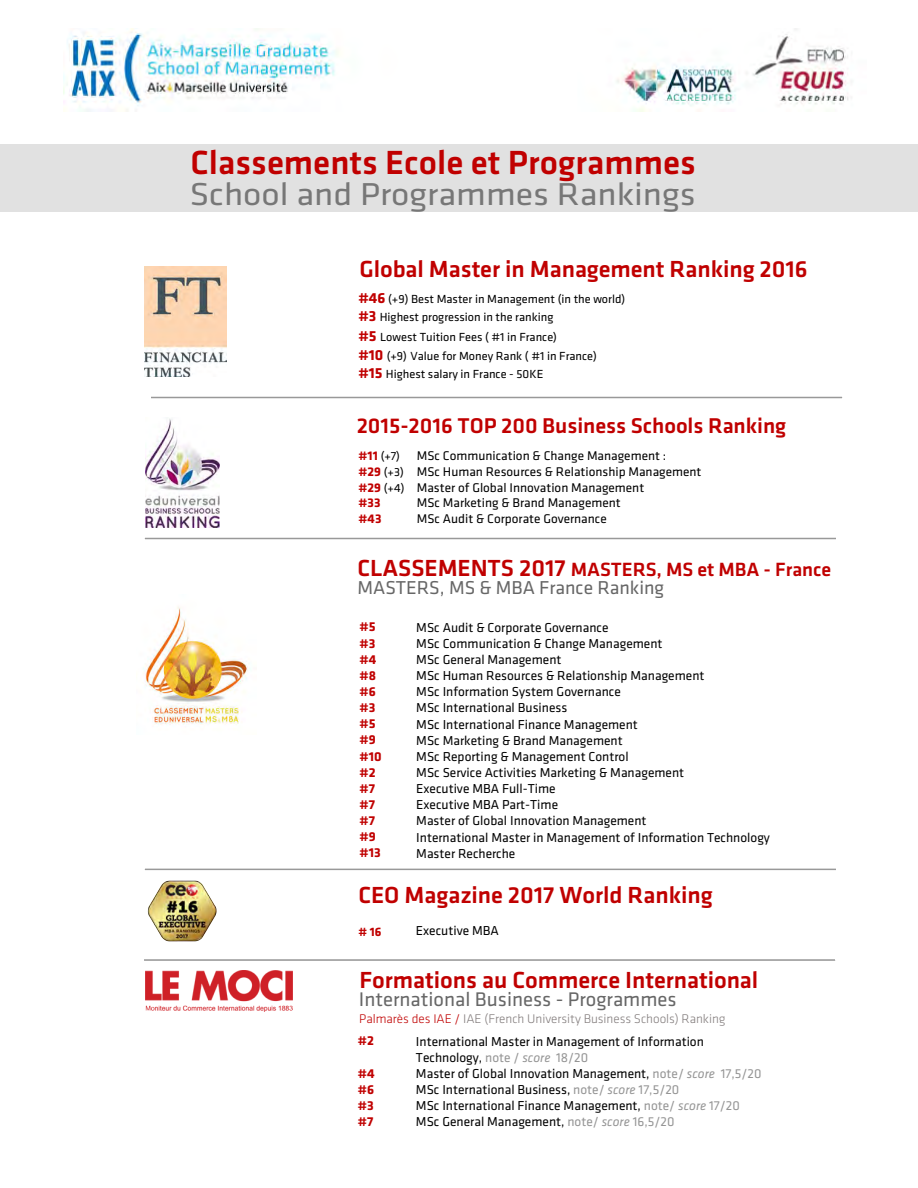
<style>
.page{position:relative;width:918px;height:1188px;background:#fff}
.page>*{position:absolute;margin:0;border:0;box-sizing:border-box;transform-origin:0 0}
.t1{font:500 34.65px "Klavika";color:#c00000}
.t2{font:32.85px "Klavika";color:#777;scale:1.1 1}
.t3{font:500 24.15px "Klavika";letter-spacing:-.005em;color:#c00000}
.t4{font:500 22.2px "Klavika";letter-spacing:-.005em;color:#c00000}
.t5{font:20.4px "Klavika";color:#676767}
.t6{font:500 19.95px "Klavika";letter-spacing:-.005em;color:#c00000}
.t7{font:19.35px "Klavika";color:#676767}
.t8{font:13.5px/16.2px "Klavika";color:#020202}
.t9{font:700 13.5px/16.2px "Klavika";color:#c00000}
.t10{font:13.05px/15.8px "Klavika";color:#000}
.t11{font:300 13.05px "Klavika";letter-spacing:-.005em;color:#827c7c}
.t12{font:700 13.05px/15.8px "Klavika";color:#c00000}
.t13{font:700 12.75px "Klavika";color:#c00000}
.t14{font:12.15px/15.8px "Klavika";color:#000}
.s1{font-weight:700;font-size:15.15px;color:#c00000}
.s2{font-weight:700;font-size:13.05px;color:#c00000}
.s3{font-size:24.15px}
.s4{color:#c00000}
.s5{color:#959595}
.s6{font-style:italic;color:#959595}
</style>
<div class="page">
<div style="left:0;top:144px;width:918px;height:67px;background:#e1e1e1"></div>
<img style="left:63px;top:28px;width:786px;height:84px">
<img style="left:145px;top:267px;width:82px;height:110px">
<img style="left:145px;top:418px;width:75px;height:109px">
<img style="left:143px;top:606px;width:107px;height:119px">
<hr style="left:151px;top:397px;width:691px;height:1px;background:#999">
<hr style="left:145px;top:538px;width:691px;height:1px;background:#999">
<hr style="left:145px;top:869px;width:691px;height:1px;background:#999">
<hr style="left:144px;top:959px;width:691px;height:2px;background:#999">
<img style="left:145px;top:970px;width:147px;height:41px">
<img style="left:148px;top:880px;width:69px;height:62px">
<h1 class="t1" style="left:191px;top:143px;width:507px">Classements Ecole et Programmes</h1>
<h2 class="t2" style="left:190px;top:177px;width:461px">School and Programmes Rankings</h2>
<h3 class="t3" style="left:359px;top:256px;width:450px">Global Master in Management Ranking 2016</h3>
<p class="t14" style="left:358px;top:290px;width:268px;line-height:18.3px"><span class="s1">#46</span> (+9) Best Master in Management (in the world) <span class="s1">#3</span> Highest progression in the ranking</p>
<p class="t14" style="left:358px;top:327px;width:240px;line-height:19.4px"><span class="s1">#5</span> Lowest Tuition Fees ( #1 in France)<br><span class="s1">#10</span> (+9) Value for Money Rank ( #1 in France)</p>
<p class="t14" style="left:358px;top:367px;width:186px"><span class="s1">#15</span> Highest salary in France - 50KE</p>
<h3 class="t4" style="left:357px;top:413px;width:431px">2015-2016 TOP 200 Business Schools Ranking</h3>
<p class="t14" style="left:359px;top:448px;width:47px"><span class="s2">#11</span> (+7) <span class="s2">#29</span> (+3) <span class="s2">#29</span> (+4)</p>
<p class="t12" style="left:359px;top:495px;width:24px">#33 #43</p>
<p class="t10" style="left:417px;top:448px;width:286px">MSc Communication &amp; Change Management :<br>MSc Human Resources &amp; Relationship Management Master of Global Innovation Management<br>MSc Marketing &amp; Brand Management<br>MSc Audit &amp; Corporate Governance</p>
<h3 class="t6" style="left:357px;top:559px;width:475px"><span class="s3">CLASSEMENTS 2017</span> MASTERS, MS et MBA - France</h3>
<h3 class="t7" style="left:357px;top:577px;width:308px">MASTERS, MS &amp; MBA France Ranking</h3>
<p class="t9" style="left:360px;top:619px;width:24px">#5 #3 #4 #8 #6 #3 #5 #9 #10 #2 #7 #7 #7 #9 #13</p>
<p class="t8" style="left:416px;top:619px;width:355px">MSc Audit &amp; Corporate Governance<br>MSc Communication &amp; Change Management<br>MSc General Management<br>MSc Human Resources &amp; Relationship Management<br>MSc Information System Governance<br>MSc International Business<br>MSc International Finance Management<br>MSc Marketing &amp; Brand Management<br>MSc Reporting &amp; Management Control<br>MSc Service Activities Marketing &amp; Management<br>Executive MBA Full-Time<br>Executive MBA Part-Time<br>Master of Global Innovation Management<br>International Master in Management of Information Technology Master Recherche</p>
<h3 class="t3" style="left:358px;top:882px;width:356px">CEO Magazine 2017 World Ranking</h3>
<p class="t13" style="left:358px;top:925px;width:25px"># 16</p>
<p class="t8" style="left:416px;top:923px;width:84px">Executive MBA</p>
<h3 class="t3" style="left:359px;top:967px;width:400px">Formations au Commerce International</h3>
<h3 class="t5" style="left:359px;top:988px;width:319px">International Business - Programmes</h3>
<p class="t11" style="left:359px;top:1011px;width:368px"><span class="s4">Palmarès des IAE /</span> IAE (French University Business Schools) Ranking</p>
<p class="t8" style="left:416px;top:1033px;width:347px">International Master in Management of Information Technology, <span class="s5">note /</span> <span class="s6">score</span> <span class="s5">18/20<br></span>Master of Global Innovation Management, <span class="s5">note/</span> <span class="s6">score</span> <span class="s5">17,5/20<br></span>MSc International Business, <span class="s5">note/</span> <span class="s6">score</span> <span class="s5">17,5/20<br></span>MSc International Finance Management, <span class="s5">note/</span> <span class="s6">score</span> <span class="s5">17/20<br></span>MSc General Management, <span class="s5">note/</span> <span class="s6">score</span> <span class="s5">16,5/20</span></p>
<p class="t9" style="left:358px;top:1033px;width:18px">#2</p>
<p class="t9" style="left:358px;top:1065px;width:18px;text-align:justify">#4 #6 #3 #7</p>
</div>
